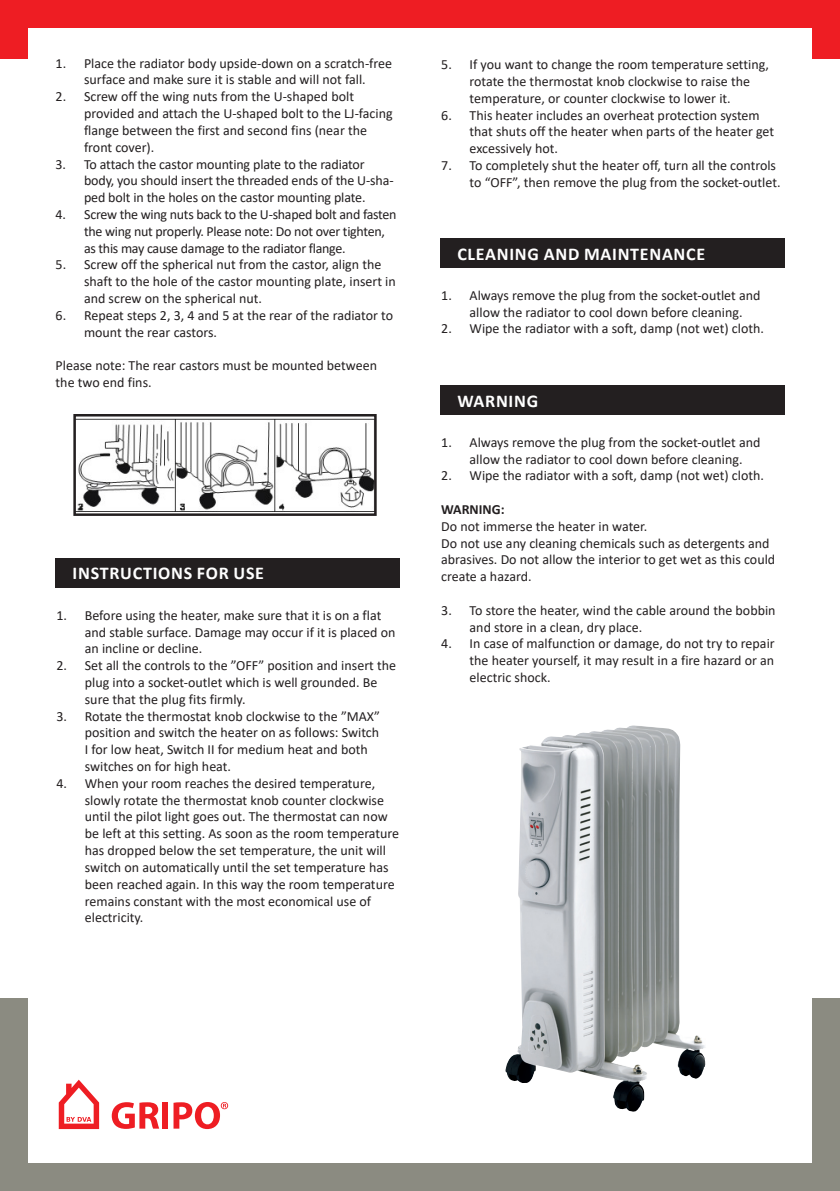
<style>
.page{position:relative;width:840px;height:1191px;background:#fff}
.page>*{position:absolute;margin:0;border:0;box-sizing:border-box;transform-origin:0 0}
.t1{font:700 18px "Calibri";letter-spacing:.04em;color:#fff}
.t2{font:14px/16.8px "Calibri";color:#231f20}
.t3{font:14px/16.8px "Calibri";letter-spacing:-.02em;color:#231f20}
.t4{font:700 14px "Calibri";color:#231f20}
</style>
<div class="page">
<div style="left:0;top:998px;width:839px;height:193px;background:#8b8b81"></div>
<div style="left:0;top:0;width:839px;height:59px;background:#ee1d23"></div>
<div style="left:28px;top:28px;width:783px;height:1134px;background:#fff"></div>
<div style="left:56px;top:558px;width:343px;height:29px;background:#231f20"></div>
<div style="left:440px;top:238px;width:344px;height:30px;background:#231f20"></div>
<div style="left:440px;top:385px;width:344px;height:30px;background:#231f20"></div>
<img style="left:77px;top:418px;width:295px;height:94px">
<div style="left:73px;top:414px;width:303px;height:102px;border:3px solid #231f20"></div>
<img style="left:505px;top:725px;width:201px;height:386px">
<svg style="left:112px;top:1102px;width:47px;height:26px"></svg>
<div style="left:162px;top:1102px;width:6px;height:26px;background:#ee1d23"></div>
<svg style="left:59px;top:1079px;width:40px;height:50px"></svg>
<svg style="left:173px;top:1102px;width:55px;height:27px"></svg>
<p class="t2" style="left:56px;top:54px;width:338px;text-align:center">1. Place the radiator body upside-down on a scratch-free surface and make sure it is stable and will not fall.</p>
<p class="t2" style="left:84px;top:88px;width:310px;text-indent:-28px">2. Screw off the wing nuts from the U-shaped bolt provided and attach the U-shaped bolt to the LJ-facing flange between the first and second fins (near the front cover).</p>
<p class="t2" style="left:84px;top:155px;width:311px;text-indent:-28px">3. To attach the castor mounting plate to the radiator body, you should insert the threaded ends of the U-sha&shy;ped bolt in the holes on the castor mounting plate.</p>
<p class="t3" style="left:84px;top:205px;width:314px;text-indent:-28px">4. Screw the wing nuts back to the U-shaped bolt and fasten the wing nut properly. Please note: Do not over tighten, as this may cause damage to the radiator flange.</p>
<p class="t2" style="left:84px;top:256px;width:313px;text-indent:-28px">5. Screw off the spherical nut from the castor, align the shaft to the hole of the castor mounting plate, insert in and screw on the spherical nut.</p>
<p class="t2" style="left:84px;top:306px;width:310px;text-indent:-28px">6. Repeat steps 2, 3, 4 and 5 at the rear of the radiator to mount the rear castors.</p>
<p class="t2" style="left:56px;top:357px;width:323px">Please note: The rear castors must be mounted between the two end fins.</p>
<p class="t1" style="left:73px;top:561px;width:193px">INSTRUCTIONS FOR USE</p>
<p class="t2" style="left:85px;top:606px;width:312px;text-indent:-28px">1. Before using the heater, make sure that it is on a flat and stable surface. Damage may occur if it is placed on an incline or decline.</p>
<p class="t2" style="left:85px;top:657px;width:312px;text-indent:-28px">2. Set all the controls to the ”OFF” position and insert the plug into a socket-outlet which is well grounded. Be sure that the plug fits firmly.</p>
<p class="t2" style="left:85px;top:707px;width:296px;text-indent:-28px">3. Rotate the thermostat knob clockwise to the ”MAX” position and switch the heater on as follows: Switch I for low heat, Switch II for medium heat and both switches on for high heat.</p>
<p class="t2" style="left:85px;top:774px;width:316px;text-indent:-28px">4. When your room reaches the desired temperature, slowly rotate the thermostat knob counter clockwise until the pilot light goes out. The thermostat can now be left at this setting. As soon as the room temperature has dropped below the set temperature, the unit will switch on automatically until the set temperature has been reached again. In this way the room temperature remains constant with the most economical use of electricity.</p>
<p class="t2" style="left:469px;top:56px;width:301px;text-indent:-28px">5. If you want to change the room temperature setting, rotate the thermostat knob clockwise to raise the temperature, or counter clockwise to lower it.</p>
<p class="t2" style="left:469px;top:106px;width:306px;text-indent:-28px">6. This heater includes an overheat protection system that shuts off the heater when parts of the heater get excessively hot.</p>
<p class="t2" style="left:469px;top:156px;width:312px;text-indent:-28px">7. To completely shut the heater off, turn all the controls to “OFF”, then remove the plug from the socket-outlet.</p>
<p class="t1" style="left:457px;top:241px;width:249px">CLEANING AND MAINTENANCE</p>
<p class="t2" style="left:469px;top:286px;width:292px;text-indent:-28px">1. Always remove the plug from the socket-outlet and allow the radiator to cool down before cleaning.</p>
<p class="t2" style="left:441px;top:320px;width:324px">2. Wipe the radiator with a soft, damp (not wet) cloth.</p>
<p class="t1" style="left:457px;top:388px;width:82px">WARNING</p>
<p class="t2" style="left:469px;top:433px;width:292px;text-indent:-28px">1. Always remove the plug from the socket-outlet and allow the radiator to cool down before cleaning.</p>
<p class="t2" style="left:441px;top:467px;width:324px">2. Wipe the radiator with a soft, damp (not wet) cloth.</p>
<p class="t4" style="left:441px;top:499px;width:65px">WARNING:</p>
<p class="t2" style="left:441px;top:517px;width:207px">Do not immerse the heater in water.</p>
<p class="t2" style="left:441px;top:534px;width:335px">Do not use any cleaning chemicals such as detergents and abrasives. Do not allow the interior to get wet as this could create a hazard.</p>
<p class="t2" style="left:469px;top:601px;width:307px;text-indent:-28px">3. To store the heater, wind the cable around the bobbin and store in a clean, dry place.</p>
<p class="t2" style="left:469px;top:635px;width:306px;text-align:justify;text-indent:-28px">4. In case of malfunction or damage, do not try to repair the heater yourself, it may result in a fire hazard or an electric shock.</p>
</div>
